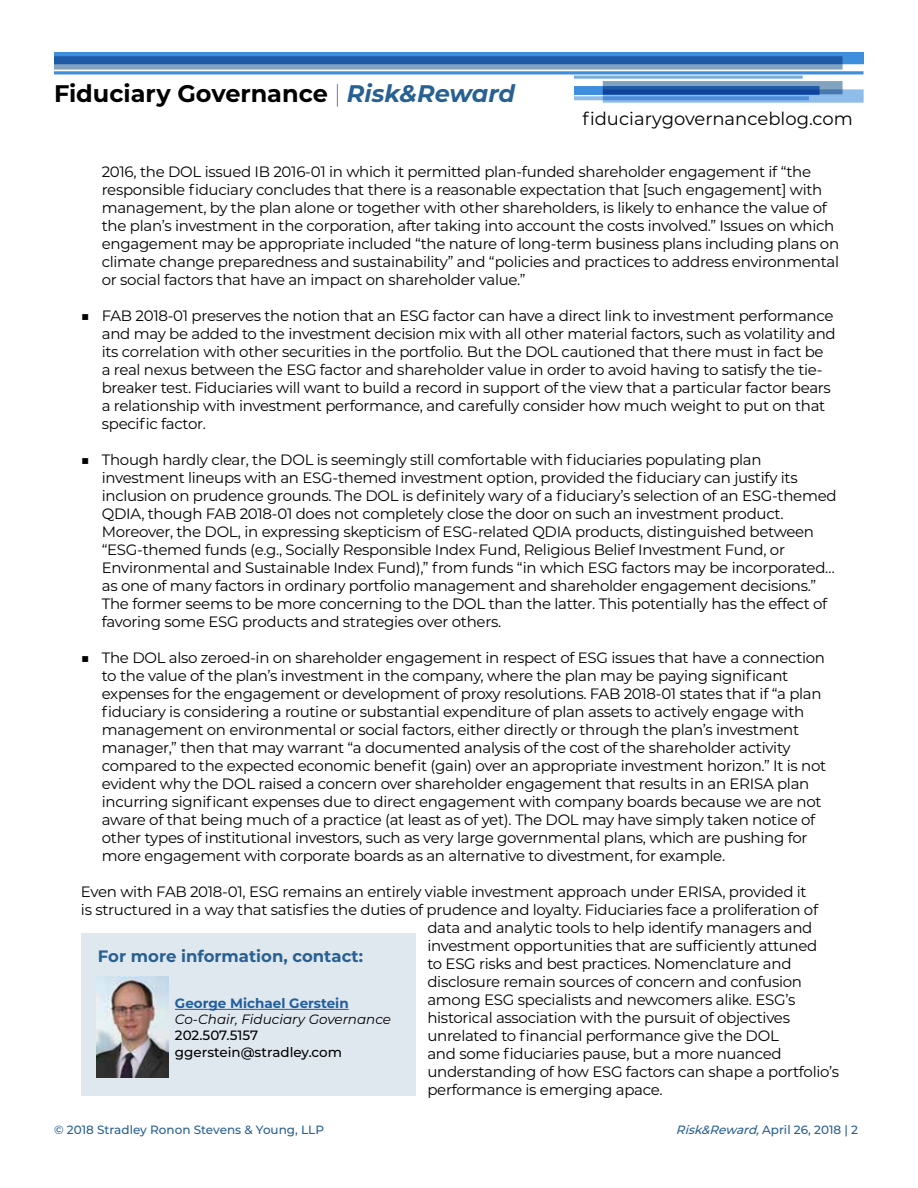
<style>
.page{position:relative;width:918px;height:1188px;background:#fff}
.page>*{position:absolute;margin:0;border:0;box-sizing:border-box;transform-origin:0 0}
.t1{font:700 24px "Montserrat";color:#000}
.t2{font:18px "Montserrat";color:#000}
.t3{font:700 16.5px "Montserrat";color:#276092}
.t4{font:15px/18px "Montserrat";letter-spacing:-.02em;color:#000}
.t5{font:500 13.5px/16.2px "Montserrat";color:#000}
.t6{font:italic 13.5px "Montserrat";color:#000}
.t7{font:700 13.5px "Montserrat";color:#215e9e}
.t8{font:500 12px "Montserrat";color:#276092}
.s1{font-weight:100}
.s2{font-style:italic;color:#276092}
.s3{font-style:italic}
</style>
<div class="page">
<svg style="left:603px;top:94px;width:261px;height:9px"></svg>
<svg style="left:574px;top:94px;width:246px;height:1px"></svg>
<svg style="left:574px;top:96px;width:235px;height:4px"></svg>
<svg style="left:54px;top:52px;width:810px;height:42px;background:#5e90c8"></svg>
<div style="left:54px;top:75px;width:520px;height:33px;background:#fff"></div>
<div style="left:81px;top:933px;width:335px;height:162px;background:#dfe7ef"></div>
<img style="left:96px;top:976px;width:72px;height:101px">
<hr style="left:175px;top:1009px;width:174px;height:1px;background:#215e9e">
<h1 class="t1" style="left:54px;top:76px;width:463px">Fiduciary Governance <span class="s1">|</span> <span class="s2">Risk&amp;Reward</span></h1>
<p class="t2" style="left:582px;top:107px;width:272px">fiduciarygovernanceblog.com</p>
<p class="t4" style="left:102px;top:162px;width:739px">2016, the DOL issued IB 2016-01 in which it permitted plan-funded shareholder engagement if “the responsible fiduciary concludes that there is a reasonable expectation that [such engagement] with management, by the plan alone or together with other shareholders, is likely to enhance the value of the plan’s investment in the corporation, after taking into account the costs involved.” Issues on which engagement may be appropriate included “the nature of long-term business plans including plans on climate change preparedness and sustainability” and “policies and practices to address environmental or social factors that have an impact on shareholder value.”</p>
<p class="t4" style="left:102px;top:306px;width:736px;text-indent:-21px">■ FAB 2018-01 preserves the notion that an ESG factor can have a direct link to investment performance and may be added to the investment decision mix with all other material factors, such as volatility and its correlation with other securities in the portfolio. But the DOL cautioned that there must in fact be a real nexus between the ESG factor and shareholder value in order to avoid having to satisfy the tie&shy;breaker test. Fiduciaries will want to build a record in support of the view that a particular factor bears a relationship with investment performance, and carefully consider how much weight to put on that specific factor.</p>
<p class="t4" style="left:102px;top:450px;width:736px;text-indent:-21px">■ Though hardly clear, the DOL is seemingly still comfortable with fiduciaries populating plan investment lineups with an ESG-themed investment option, provided the fiduciary can justify its inclusion on prudence grounds. The DOL is definitely wary of a fiduciary’s selection of an ESG-themed QDIA, though FAB 2018-01 does not completely close the door on such an investment product.<br>Moreover, the DOL, in expressing skepticism of ESG-related QDIA products, distinguished between “ESG-themed funds (e.g., Socially Responsible Index Fund, Religious Belief Investment Fund, or Environmental and Sustainable Index Fund),” from funds “in which ESG factors may be incorporated… as one of many factors in ordinary portfolio management and shareholder engagement decisions.” The former seems to be more concerning to the DOL than the latter. This potentially has the effect of favoring some ESG products and strategies over others.</p>
<p class="t4" style="left:102px;top:648px;width:726px;text-indent:-21px">■ The DOL also zeroed-in on shareholder engagement in respect of ESG issues that have a connection to the value of the plan’s investment in the company, where the plan may be paying significant expenses for the engagement or development of proxy resolutions. FAB 2018-01 states that if “a plan fiduciary is considering a routine or substantial expenditure of plan assets to actively engage with management on environmental or social factors, either directly or through the plan’s investment manager,” then that may warrant “a documented analysis of the cost of the shareholder activity compared to the expected economic benefit (gain) over an appropriate investment horizon.” It is not evident why the DOL raised a concern over shareholder engagement that results in an ERISA plan incurring significant expenses due to direct engagement with company boards because we are not aware of that being much of a practice (at least as of yet). The DOL may have simply taken notice of other types of institutional investors, such as very large governmental plans, which are pushing for more engagement with corporate boards as an alternative to divestment, for example.</p>
<p class="t4" style="left:81px;top:882px;width:727px">Even with FAB 2018-01, ESG remains an entirely viable investment approach under ERISA, provided it</p>
<p class="t4" style="left:81px;top:900px;width:739px">is structured in a way that satisfies the duties of prudence and loyalty. Fiduciaries face a proliferation of</p>
<p class="t4" style="left:427px;top:918px;width:387px">data and analytic tools to help identify managers and</p>
<p class="t4" style="left:427px;top:936px;width:392px">investment opportunities that are sufficiently attuned</p>
<p class="t4" style="left:427px;top:954px;width:366px">to ESG risks and best practices. Nomenclature and</p>
<p class="t4" style="left:427px;top:972px;width:376px">disclosure remain sources of concern and confusion</p>
<p class="t4" style="left:427px;top:990px;width:369px">among ESG specialists and newcomers alike. ESG’s</p>
<p class="t4" style="left:427px;top:1008px;width:364px">historical association with the pursuit of objectives</p>
<p class="t4" style="left:427px;top:1026px;width:353px">unrelated to financial performance give the DOL</p>
<p class="t4" style="left:427px;top:1044px;width:356px">and some fiduciaries pause, but a more nuanced</p>
<p class="t4" style="left:427px;top:1062px;width:413px">understanding of how ESG factors can shape a portfolio’s</p>
<p class="t4" style="left:427px;top:1080px;width:237px">performance is emerging apace.</p>
<p class="t3" style="left:98px;top:945px;width:267px">For more information, contact:</p>
<p class="t7" style="left:175px;top:993px;width:175px">George Michael Gerstein</p>
<p class="t6" style="left:175px;top:1010px;width:218px">Co-Chair, Fiduciary Governance</p>
<p class="t5" style="left:175px;top:1027px;width:169px">202.507.5157 ggerstein@stradley.com</p>
<p class="t8" style="left:54px;top:1121px;width:272px">© 2018 Stradley Ronon Stevens &amp; Young, LLP</p>
<p class="t8" style="left:676px;top:1121px;width:184px"><span class="s3">Risk&amp;Reward,</span>A p r i l 2 6 , 2 0 1 8 | 2</p>
</div>
